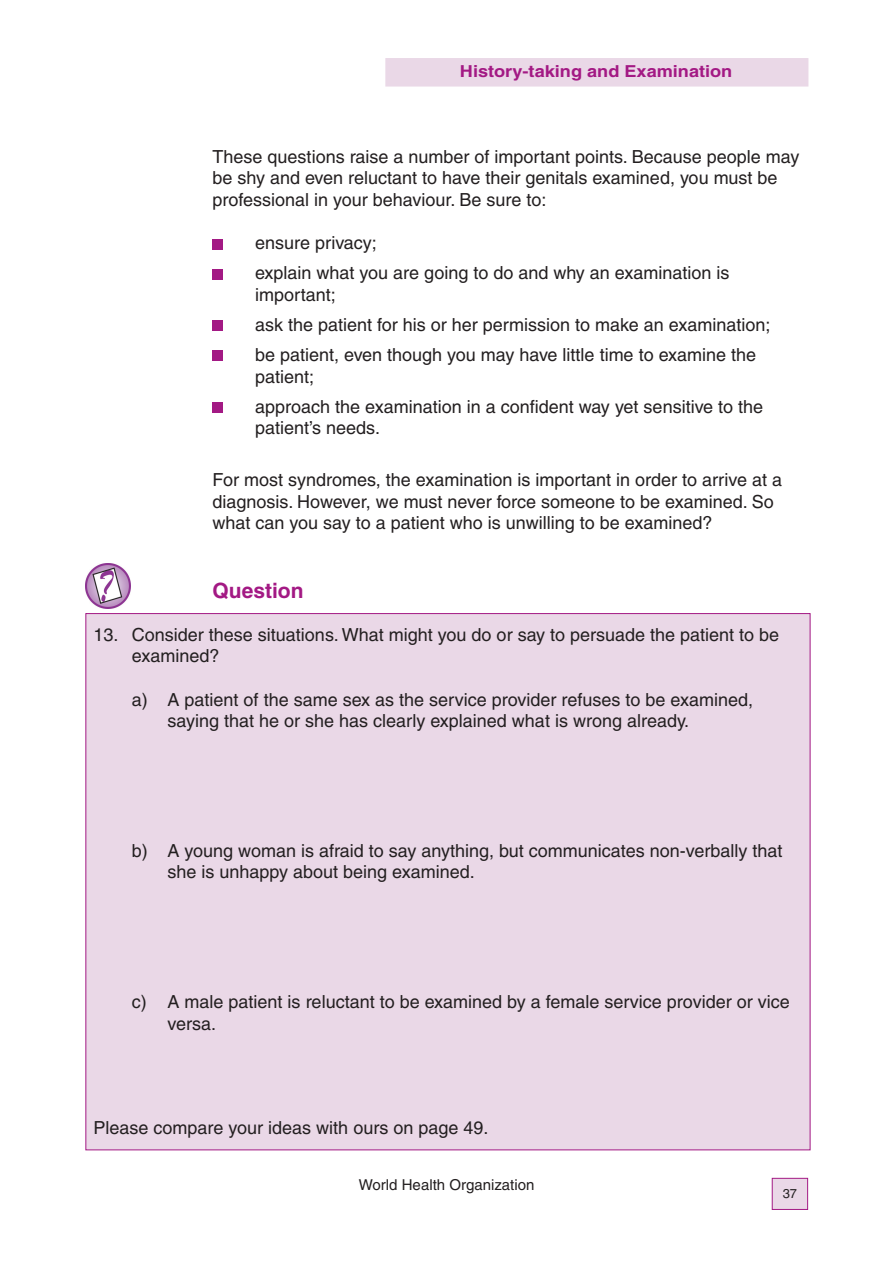
<style>
.page{position:relative;width:893px;height:1263px;background:#fff}
.page>*{position:absolute;margin:0;border:0;box-sizing:border-box;transform-origin:0 0}
.t1{font:700 21px "Helvetica";color:#a31984}
.t2{font:18px/21.6px "Helvetica";color:#231f20}
.t3{font:700 16.5px "Helvetica";color:#a31984;scale:1.1 1}
.t4{font:15px "Helvetica";color:#231f20}
.t5{font:12.9px "Helvetica";color:#231f20}
</style>
<div class="page">
<div style="left:772px;top:1178px;width:36px;height:32px;background:#ead8e7;border:1px solid #a31984"></div>
<div style="left:385px;top:58px;width:423px;height:29px;background:#ead8e7;border:2px solid #ead8e7"></div>
<div style="left:85px;top:613px;width:725px;height:537px;background:#ead8e7"></div>
<img style="left:85px;top:563px;width:45px;height:45px">
<div style="left:213px;top:239px;width:10px;height:10px;background:#a31984"></div>
<div style="left:213px;top:269px;width:10px;height:10px;background:#a31984"></div>
<div style="left:213px;top:321px;width:10px;height:10px;background:#a31984"></div>
<div style="left:213px;top:351px;width:10px;height:10px;background:#a31984"></div>
<div style="left:213px;top:403px;width:10px;height:10px;background:#a31984"></div>
<p class="t3" style="left:460px;top:61px;width:249px">History-taking and Examination</p>
<p class="t2" style="left:213px;top:146px;width:588px">These questions raise a number of important points. Because people may be shy and even reluctant to have their genitals examined, you must be professional in your behaviour. Be sure to:</p>
<p class="t2" style="left:255px;top:228px;width:476px;line-height:30.2px">ensure privacy;<br>explain what you are going to do and why an examination is</p>
<p class="t2" style="left:255px;top:279px;width:517px;line-height:30px">important;<br>ask the patient for his or her permission to make an examination; be patient, even though you may have little time to examine the</p>
<p class="t2" style="left:255px;top:361px;width:510px;line-height:30px">patient;<br>approach the examination in a confident way yet sensitive to the</p>
<p class="t2" style="left:255px;top:417px;width:126px">patient’s needs.</p>
<p class="t2" style="left:213px;top:469px;width:571px">For most syndromes, the examination is important in order to arrive at a diagnosis. However, we must never force someone to be examined. So what can you say to a patient who is unwilling to be examined?</p>
<p class="t1" style="left:213px;top:577px;width:93px">Question</p>
<p class="t2" style="left:132px;top:624px;width:649px;text-indent:-38px">13. Consider these situations. What might you do or say to persuade the patient to be examined?</p>
<p class="t2" style="left:168px;top:688px;width:587px;text-indent:-36px">a) A patient of the same sex as the service provider refuses to be examined, saying that he or she has clearly explained what is wrong already.</p>
<p class="t2" style="left:168px;top:840px;width:616px;text-indent:-36px">b) A young woman is afraid to say anything, but communicates non-verbally that she is unhappy about being examined.</p>
<p class="t2" style="left:168px;top:991px;width:624px;text-indent:-36px">c) A male patient is reluctant to be examined by a female service provider or vice versa.</p>
<p class="t2" style="left:94px;top:1117px;width:396px">Please compare your ideas with ours on page 49.</p>
<p class="t4" style="left:359px;top:1175px;width:177px">World Health Organization</p>
<p class="t5" style="left:783px;top:1186px;width:16px">37</p>
</div>
